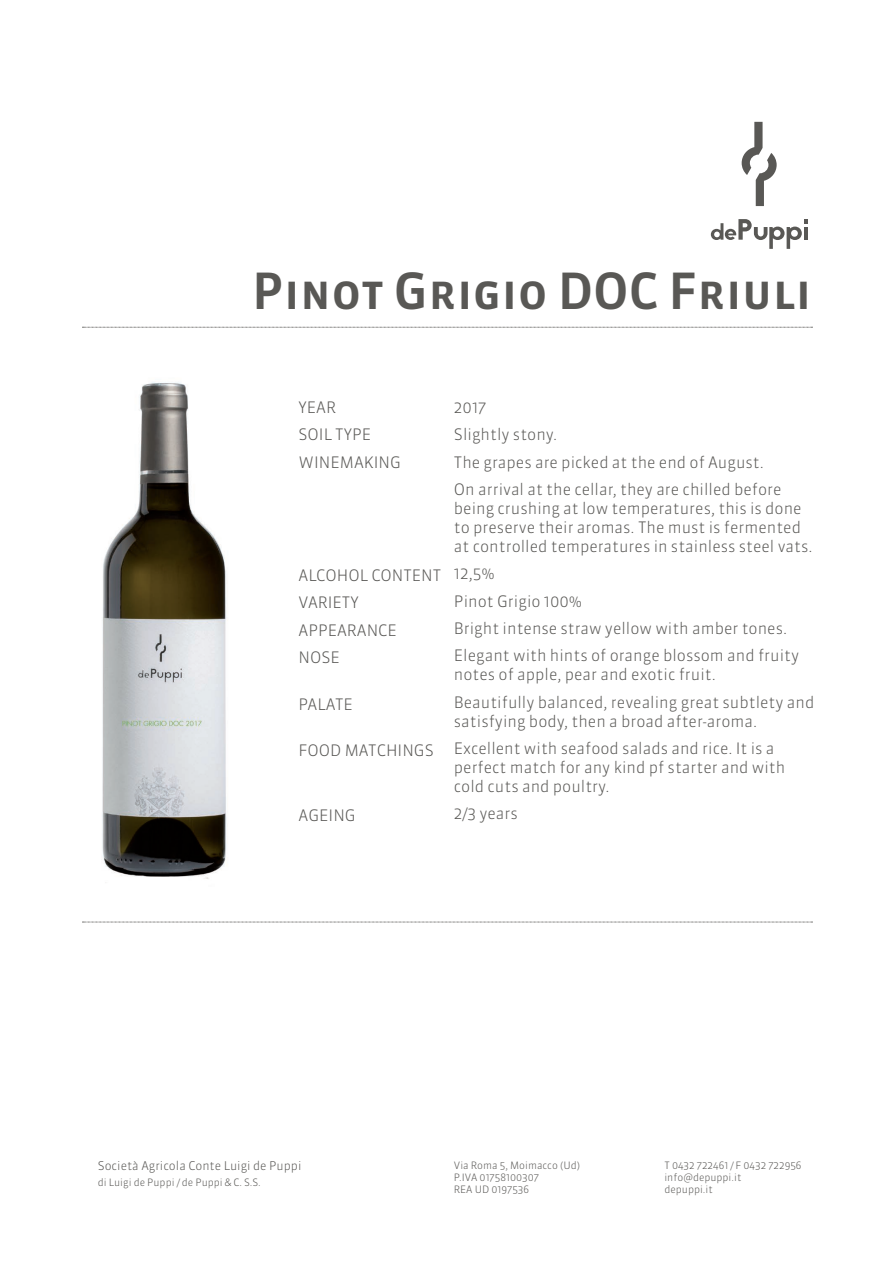
<style>
.page{position:relative;width:893px;height:1263px;background:#fff}
.page>*{position:absolute;margin:0;border:0;box-sizing:border-box;transform-origin:0 0}
.t1{font:49.65px "Sanuk Medium SC";color:#595855}
.t2{font:300 15.75px/18.9px "Sanuk";color:#595855}
.t3{font:300 12px "Sanuk";color:#595855}
.t4{font:300 10.2px/12.1px "Sanuk";color:#595855}
</style>
<div class="page">
<img style="left:102px;top:382px;width:125px;height:497px">
<svg style="left:83px;top:327px;width:729px;height:1px"></svg>
<svg style="left:83px;top:922px;width:729px;height:1px"></svg>
<svg style="left:742px;top:122px;width:35px;height:84px"></svg>
<svg style="left:711px;top:219px;width:96px;height:30px"></svg>
<p class="t1" style="left:252px;top:263px;width:561px">Pinot Grigio DOC Friuli</p>
<p class="t2" style="left:298px;top:398px;width:39px">YEAR</p>
<p class="t2" style="left:298px;top:425px;width:74px">SOIL TYPE</p>
<p class="t2" style="left:298px;top:452px;width:104px">WINEMAKING</p>
<p class="t2" style="left:298px;top:566px;width:144px">ALCOHOL CONTENT</p>
<p class="t2" style="left:298px;top:593px;width:62px">VARIETY</p>
<p class="t2" style="left:298px;top:621px;width:100px">APPEARANCE</p>
<p class="t2" style="left:298px;top:648px;width:43px">NOSE</p>
<p class="t2" style="left:298px;top:694px;width:56px">PALATE</p>
<p class="t2" style="left:298px;top:741px;width:137px">FOOD MATCHINGS</p>
<p class="t2" style="left:298px;top:806px;width:59px">AGEING</p>
<p class="t2" style="left:454px;top:398px;width:34px">2017</p>
<p class="t2" style="left:454px;top:425px;width:105px">Slightly stony.</p>
<p class="t2" style="left:454px;top:452px;width:312px">The grapes are picked at the end of August.</p>
<p class="t2" style="left:454px;top:480px;width:360px">On arrival at the cellar, they are chilled before being crushing at low temperatures, this is done to preserve their aromas. The must is fermented at controlled temperatures in stainless steel vats.</p>
<p class="t2" style="left:454px;top:564px;width:42px">12,5%</p>
<p class="t2" style="left:454px;top:591px;width:130px">Pinot Grigio 100%</p>
<p class="t2" style="left:454px;top:619px;width:335px">Bright intense straw yellow with amber tones.</p>
<p class="t2" style="left:454px;top:646px;width:347px">Elegant with hints of orange blossom and fruity notes of apple, pear and exotic fruit.</p>
<p class="t2" style="left:454px;top:692px;width:362px">Beautifully balanced, revealing great subtlety and satisfying body, then a broad after-aroma.</p>
<p class="t2" style="left:454px;top:739px;width:333px">Excellent with seafood salads and rice. It is a perfect match for any kind pf starter and with cold cuts and poultry.</p>
<p class="t2" style="left:454px;top:804px;width:65px">2/3 years</p>
<p class="t3" style="left:98px;top:1159px;width:205px">Società Agricola Conte Luigi de Puppi</p>
<p class="t4" style="left:98px;top:1176px;width:164px">di Luigi de Puppi / de Puppi &amp; C. S.S.</p>
<p class="t4" style="left:454px;top:1159px;width:128px">Via Roma 5, Moimacco (Ud)</p>
<p class="t4" style="left:454px;top:1171px;width:87px">P.IVA 01758100307<br>REA UD 0197536</p>
<p class="t4" style="left:664px;top:1159px;width:139px">T 0432 722461 / F 0432 722956</p>
<p class="t4" style="left:664px;top:1171px;width:79px">info@depuppi.it</p>
<p class="t4" style="left:664px;top:1183px;width:50px">depuppi.it</p>
</div>
